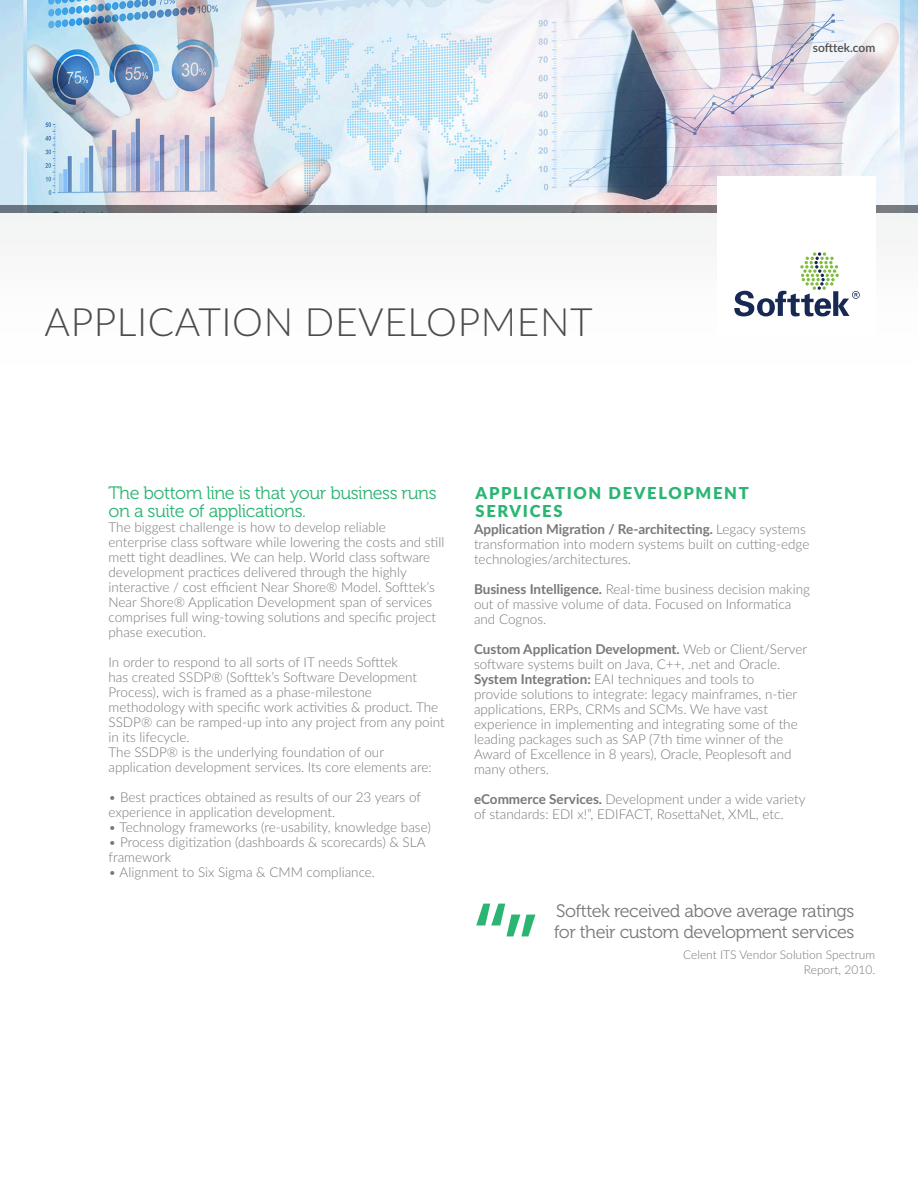
<style>
.page{position:relative;width:918px;height:1188px;background:#fff}
.page>*{position:absolute;margin:0;border:0;box-sizing:border-box;transform-origin:0 0}
.t1{font:300 39px "Lato";letter-spacing:.015em;color:#4d4b4b}
.Texto_INTRO{font:18px/21px "Museo 300";letter-spacing:-.025em;color:#7a7778}
.Contenido{font:18px/18px "Museo 300";letter-spacing:-.025em;color:#2bb572}
.Contenido-2{font:900 16.5px/18px "Lato";letter-spacing:.1em;color:#2bb572}
.Texto_INTRO-2{font:300 13.5px/15px "Lato";color:#7a7778}
.Texto_INTRO-3{font:300 12px "Lato";color:#7a7778}
.t2{font:600 12px "Lato";color:#4d4b4b}
.s1{font-weight:700}
</style>
<div class="page">
<img style="left:0;top:0;width:918px;height:205px">
<svg style="left:0;top:205px;width:918px;height:8px;background:#717278"></svg>
<div style="left:717px;top:177px;width:158px;height:158px;background:#fff"></div>
<svg style="left:734px;top:252px;width:126px;height:64px"></svg>
<svg style="left:476px;top:904px;width:60px;height:32px"></svg>
<p class="t1" style="left:45px;top:295px;width:550px">APPLICATION DEVELOPMENT</p>
<p class="t2" style="left:813px;top:39px;width:64px">softtek.com</p>
<p class="Contenido" style="left:109px;top:484px;width:330px">The bottom line is that your business runs on a suite of applications.</p>
<p class="Texto_INTRO-2" style="left:109px;top:519px;width:337px">The biggest challenge is how to develop reliable enterprise class software while lowering the costs and still mett tight deadlines. We can help. World class software development practices delivered through the highly interactive / cost efficient Near Shore® Model. Softtek’s Near Shore® Application Development span of services comprises full wing-towing solutions and specific project phase execution.</p>
<p class="Texto_INTRO-2" style="left:109px;top:654px;width:338px">In order to respond to all sorts of IT needs Softtek<br>has created SSDP® (Softtek’s Software Development Process), wich is framed as a phase-milestone methodology with specific work activities &amp; product. The SSDP® can be ramped-up into any project from any point in its lifecycle.</p>
<p class="Texto_INTRO-2" style="left:109px;top:744px;width:325px">The SSDP® is the underlying foundation of our application development services. Its core elements are:</p>
<p class="Texto_INTRO-2" style="left:109px;top:789px;width:314px">• Best practices obtained as results of our 23 years of experience in application development.</p>
<p class="Texto_INTRO-2" style="left:109px;top:819px;width:324px">• Technology frameworks (re-usability, knowledge base)</p>
<p class="Texto_INTRO-2" style="left:109px;top:834px;width:318px">• Process digitization (dashboards &amp; scorecards) &amp; SLA framework</p>
<p class="Texto_INTRO-2" style="left:109px;top:864px;width:268px">• Alignment to Six Sigma &amp; CMM compliance.</p>
<p class="Contenido-2" style="left:476px;top:483px;width:275px">APPLICATION DEVELOPMENT<br>SERVICES</p>
<p class="Texto_INTRO-2" style="left:474px;top:521px;width:337px"><span class="s1">Application Migration / Re-architecting.</span> Legacy systems transformation into modern systems built on cutting-edge technologies/architectures.</p>
<p class="Texto_INTRO-2" style="left:474px;top:581px;width:338px"><span class="s1">Business Intelligence.</span> Real-time business decision making out of massive volume of data. Focused on Informatica and Cognos.</p>
<p class="Texto_INTRO-2" style="left:474px;top:641px;width:335px"><span class="s1">Custom Application Development.</span> Web or Client/Server software systems built on Java, C++, .net and Oracle.</p>
<p class="Texto_INTRO-2" style="left:474px;top:671px;width:325px"><span class="s1">System Integration:</span> EAI techniques and tools to provide solutions to integrate: legacy mainframes, n-tier applications, ERPs, CRMs and SCMs. We have vast experience in implementing and integrating some of the leading packages such as SAP (7th time winner of the Award of Excellence in 8 years), Oracle, Peoplesoft and many others.</p>
<p class="Texto_INTRO-2" style="left:474px;top:791px;width:333px"><span class="s1">eCommerce Services.</span> Development under a wide variety of standards: EDI x!”, EDIFACT, RosettaNet, XML, etc.</p>
<p class="Texto_INTRO" style="left:554px;top:901px;width:302px">Softtek received above average ratings for their custom development services</p>
<p class="Texto_INTRO-3" style="left:683px;top:947px;width:194px">Celent ITS Vendor Solution Spectrum</p>
<p class="Texto_INTRO-3" style="left:804px;top:961px;width:73px">Report, 2010.</p>
</div>
